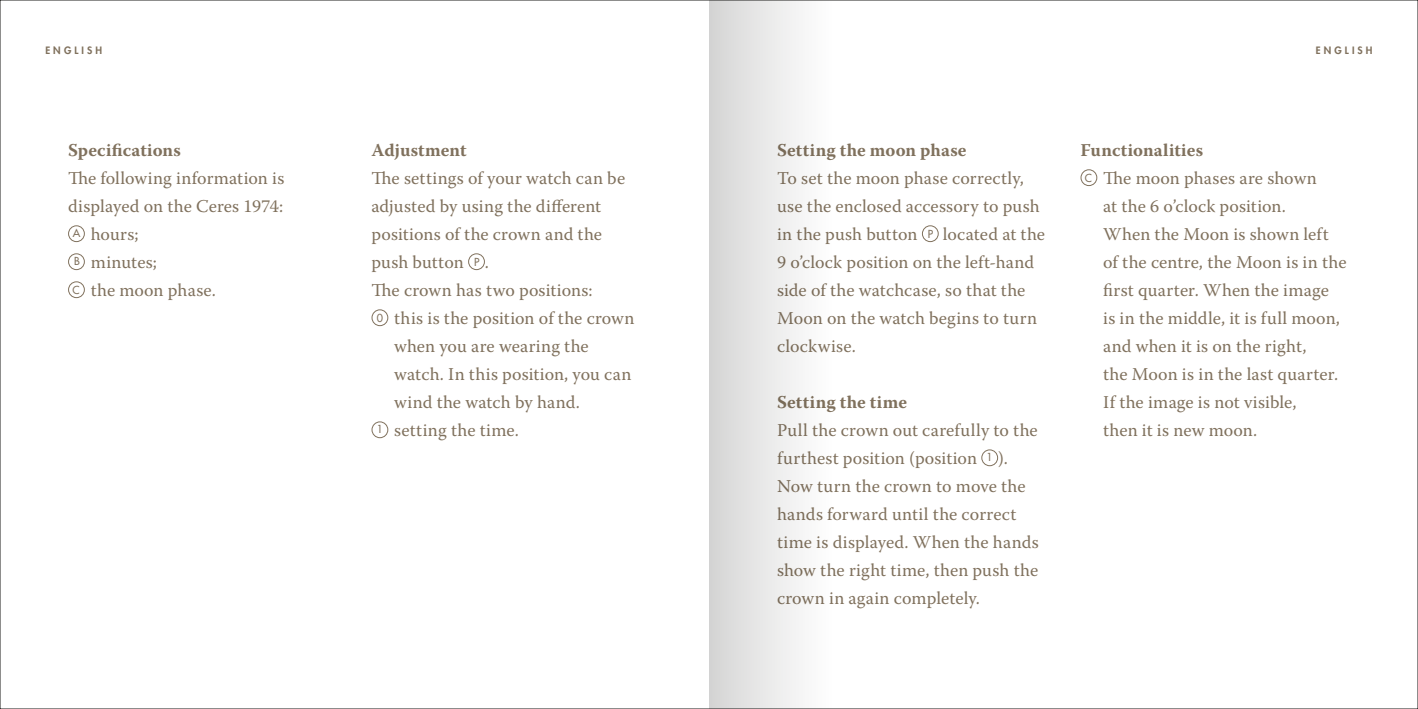
<style>
.page{position:relative;width:1418px;height:709px;background:#fff}
.page>*{position:absolute;margin:0;border:0;box-sizing:border-box;transform-origin:0 0}
.t1{font:18px/28px "Warnock Pro";letter-spacing:.01em;color:#80715d}
.t2{font:700 18px "Warnock Pro";letter-spacing:.01em;color:#80715d}
.t3{font:800 9.8px "Futura Std";letter-spacing:.315em;color:#80715d}
.s1{font-family:"Futura Std";font-weight:500;font-size:10.8px}
</style>
<div class="page">
<div style="left:68px;top:225px;width:17px;height:17px;border:1px solid #80715d;border-radius:50%"></div>
<div style="left:68px;top:253px;width:17px;height:17px;border:1px solid #80715d;border-radius:50%"></div>
<div style="left:68px;top:281px;width:17px;height:17px;border:1px solid #80715d;border-radius:50%"></div>
<div style="left:468px;top:253px;width:17px;height:17px;border:1px solid #80715d;border-radius:50%"></div>
<div style="left:371px;top:309px;width:17px;height:17px;border:1px solid #80715d;border-radius:50%"></div>
<div style="left:371px;top:421px;width:17px;height:17px;border:1px solid #80715d;border-radius:50%"></div>
<div style="left:921px;top:225px;width:17px;height:17px;border:1px solid #80715d;border-radius:50%"></div>
<div style="left:981px;top:449px;width:17px;height:17px;border:1px solid #80715d;border-radius:50%"></div>
<div style="left:1080px;top:169px;width:17px;height:17px;border:1px solid #80715d;border-radius:50%"></div>
<div style="left:709px;top:0;width:123px;height:709px;background:linear-gradient(to right,#d5d5d5,#fff)"></div>
<p class="t3" style="left:45px;top:44px;width:58px">ENGLISH</p>
<p class="t3" style="left:1315px;top:44px;width:58px">ENGLISH</p>
<p class="t2" style="left:68px;top:139px;width:114px">Specifications</p>
<p class="t1" style="left:68px;top:164px;width:218px">The following information is</p>
<p class="t1" style="left:68px;top:192px;width:217px">displayed on the Ceres 1974:</p>
<p class="t1" style="left:73px;top:220px;width:67px"><sup>A</sup> hours;</p>
<p class="t1" style="left:74px;top:248px;width:84px"><sup>B</sup> minutes;</p>
<p class="t1" style="left:73px;top:276px;width:145px"><span class="s1">C</span> the moon phase.</p>
<p class="t2" style="left:371px;top:139px;width:96px">Adjustment</p>
<p class="t1" style="left:371px;top:164px;width:255px">The settings of your watch can be</p>
<p class="t1" style="left:371px;top:192px;width:231px">adjusted by using the different</p>
<p class="t1" style="left:371px;top:220px;width:232px">positions of the crown and the</p>
<p class="t1" style="left:371px;top:248px;width:119px">push button <span class="s1">P</span> .</p>
<p class="t1" style="left:371px;top:276px;width:223px">The crown has two positions:</p>
<p class="t1" style="left:377px;top:304px;width:259px"><span class="s1">0</span> this is the position of the crown</p>
<p class="t1" style="left:394px;top:332px;width:196px">when you are wearing the</p>
<p class="t1" style="left:394px;top:360px;width:239px">watch. In this position, you can</p>
<p class="t1" style="left:394px;top:388px;width:187px">wind the watch by hand.</p>
<p class="t1" style="left:377px;top:416px;width:144px"><sup>1</sup> setting the time.</p>
<p class="t2" style="left:777px;top:139px;width:191px">Setting the moon phase</p>
<p class="t1" style="left:777px;top:164px;width:269px">To set the moon phase correctly, use the enclosed accessory to push in the push button <span class="s1">P</span> located at the<br>9 o’clock position on the left-hand side of the watchcase, so that the<br>Moon on the watch begins to turn clockwise.</p>
<p class="t2" style="left:777px;top:391px;width:131px">Setting the time</p>
<p class="t1" style="left:777px;top:416px;width:263px">Pull the crown out carefully to the furthest position (position <sup>1</sup> ).<br>Now turn the crown to move the hands forward until the correct time is displayed. When the hands show the right time, then push the crown in again completely.</p>
<p class="t2" style="left:1080px;top:139px;width:124px">Functionalities</p>
<p class="t1" style="left:1084px;top:164px;width:233px"><span class="s1">C</span> The moon phases are shown</p>
<p class="t1" style="left:1103px;top:192px;width:184px">at the 6 o’clock position.</p>
<p class="t1" style="left:1103px;top:220px;width:227px">When the Moon is shown left</p>
<p class="t1" style="left:1103px;top:248px;width:245px">of the centre, the Moon is in the</p>
<p class="t1" style="left:1103px;top:276px;width:227px">first quarter. When the image</p>
<p class="t1" style="left:1103px;top:304px;width:238px">is in the middle, it is full moon,</p>
<p class="t1" style="left:1103px;top:332px;width:205px">and when it is on the right,</p>
<p class="t1" style="left:1103px;top:360px;width:237px">the Moon is in the last quarter.</p>
<p class="t1" style="left:1103px;top:388px;width:195px">If the image is not visible,</p>
<p class="t1" style="left:1103px;top:416px;width:156px">then it is new moon.</p>
</div>
